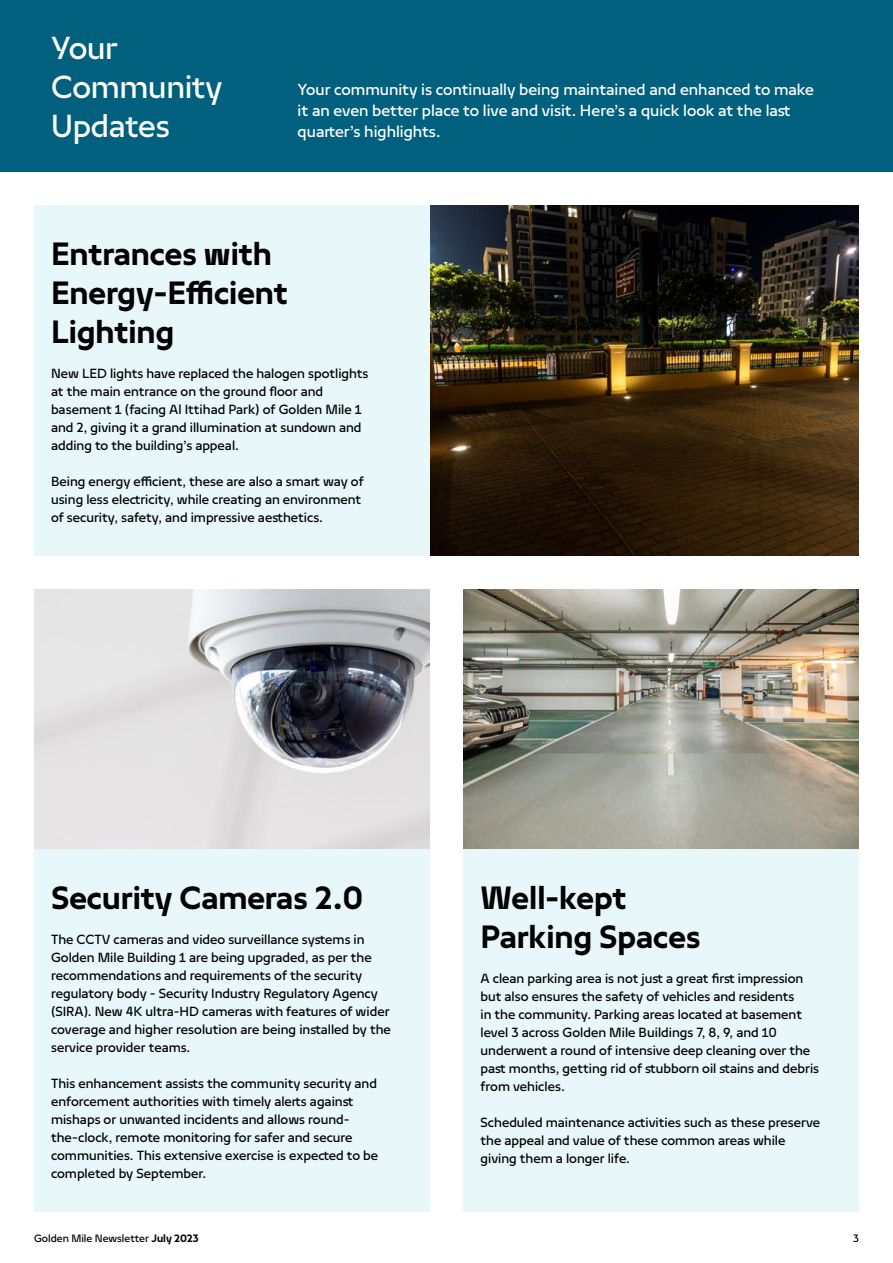
<style>
.page{position:relative;width:893px;height:1263px;background:#fff}
.page>*{position:absolute;margin:0;border:0;box-sizing:border-box;transform-origin:0 0}
.t1{font:700 36px/39px "Nakheel Text";color:#000}
.t2{font:36px/39px "Nakheel Headline";letter-spacing:-.01em;color:#fff}
.t3{font:18px/21px "Nakheel Text";color:#fff}
.t4{font:15px/18px "Nakheel Text";color:#000}
.t5{font:12px "Nakheel Text";color:#000}
.s1{font-weight:700}
</style>
<div class="page">
<div style="left:0;top:0;width:893px;height:171px;background:#00607e"></div>
<img style="left:463px;top:590px;width:396px;height:259px">
<img style="left:34px;top:590px;width:395px;height:259px">
<img style="left:429px;top:205px;width:430px;height:351px">
<div style="left:463px;top:849px;width:396px;height:363px;background:#e8f8fa"></div>
<div style="left:34px;top:849px;width:395px;height:363px;background:#e8f8fa"></div>
<div style="left:34px;top:205px;width:395px;height:351px;background:#e8f8fa"></div>
<h1 class="t2" style="left:51px;top:28px;width:173px">Your<br>Community<br>Updates</h1>
<p class="t3" style="left:298px;top:79px;width:518px">Your community is continually being maintained and enhanced to make it an even better place to live and visit. Here’s a quick look at the last quarter’s highlights.</p>
<h1 class="t1" style="left:51px;top:234px;width:238px">Entrances with<br>Energy-Efficient<br>Lighting</h1>
<p class="t4" style="left:51px;top:364px;width:319px">New LED lights have replaced the halogen spotlights at the main entrance on the ground floor and basement 1 (facing Al Ittihad Park) of Golden Mile 1 and 2, giving it a grand illumination at sundown and adding to the building’s appeal.</p>
<p class="t4" style="left:51px;top:472px;width:314px">Being energy efficient, these are also a smart way of using less electricity, while creating an environment of security, safety, and impressive aesthetics.</p>
<h1 class="t1" style="left:51px;top:878px;width:314px">Security Cameras 2.0</h1>
<p class="t4" style="left:51px;top:930px;width:341px">The CCTV cameras and video surveillance systems in Golden Mile Building 1 are being upgraded, as per the recommendations and requirements of the security regulatory body - Security Industry Regulatory Agency (SIRA). New 4K ultra-HD cameras with features of wider coverage and higher resolution are being installed by the service provider teams.</p>
<p class="t4" style="left:51px;top:1074px;width:329px">This enhancement assists the community security and enforcement authorities with timely alerts against mishaps or unwanted incidents and allows round&shy;the-clock, remote monitoring for safer and secure communities. This extensive exercise is expected to be completed by September.</p>
<h1 class="t1" style="left:480px;top:878px;width:221px">Well-kept<br>Parking Spaces</h1>
<p class="t4" style="left:480px;top:969px;width:340px">A clean parking area is not just a great first impression but also ensures the safety of vehicles and residents<br>in the community. Parking areas located at basement level 3 across Golden Mile Buildings 7, 8, 9, and 10 underwent a round of intensive deep cleaning over the past months, getting rid of stubborn oil stains and debris from vehicles.</p>
<p class="t4" style="left:480px;top:1113px;width:341px">Scheduled maintenance activities such as these preserve the appeal and value of these common areas while giving them a longer life.</p>
<p class="t5" style="left:34px;top:1230px;width:166px">Golden Mile Newsletter <span class="s1">July 2023</span></p>
<p class="t5" style="left:853px;top:1230px;width:7px">3</p>
</div>
